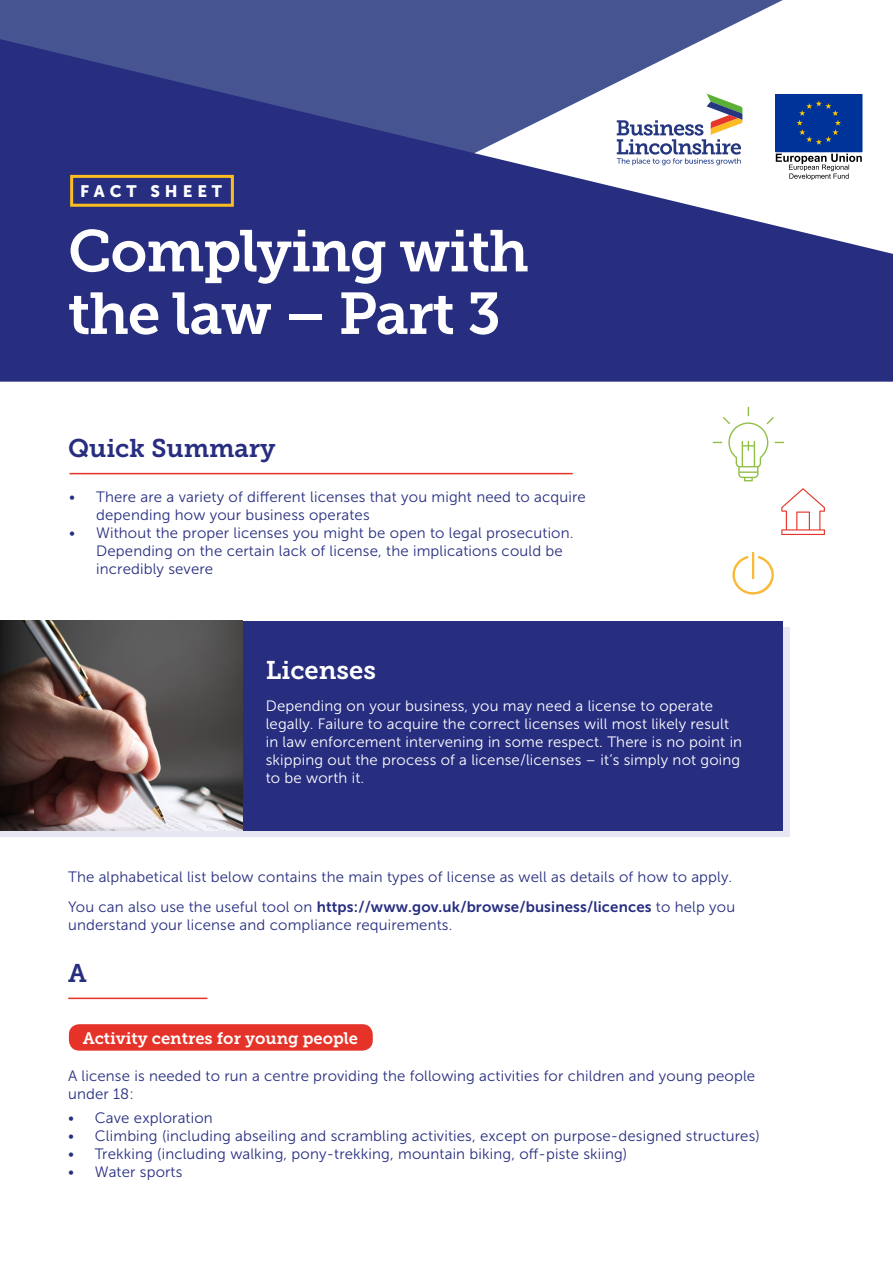
<style>
.page{position:relative;width:893px;height:1263px;background:#fff}
.page>*{position:absolute;margin:0;border:0;box-sizing:border-box;transform-origin:0 0}
.t1{font:58.5px/62.6px "Museo Slab 700";letter-spacing:-.02em;color:#fff}
.t2{font:25.5px "Museo Slab 700";color:#272e80}
.t3{font:25.5px "Museo Slab 700";color:#fff}
.t4{font:16.5px "Museo Slab 700";color:#fff}
.t5{font:16.5px "Museo Sans 900";letter-spacing:.3em;color:#fff}
.t6{font:15px/18px "Museo Sans 300";letter-spacing:.01em;color:#272e80}
.t7{font:15px/18px "Museo Sans 300";letter-spacing:.01em;color:#fff}
.t8{font:15px "Museo Sans 700";letter-spacing:.01em;color:#272e80}
.s1{font-family:"Museo Sans 300"}
</style>
<div class="page">
<div style="left:0;top:628px;width:790px;height:209px;background:#e7e6f3"></div>
<div style="left:0;top:0;width:783px;height:39px;background:#475492"></div>
<svg style="left:0;top:39px;width:893px;height:343px;fill:#272e80"></svg>
<svg style="left:776px;top:154px;width:86px;height:26px"></svg>
<div style="left:776px;top:94px;width:86px;height:58px;background:#039"></div>
<svg style="left:796px;top:101px;width:45px;height:44px"></svg>
<svg style="left:617px;top:94px;width:125px;height:71px"></svg>
<div style="left:70px;top:175px;width:164px;height:32px;border:3px solid #fbbd1f"></div>
<div style="left:242px;top:621px;width:541px;height:209px;background:#272e80"></div>
<img style="left:0;top:621px;width:242px;height:209px">
<svg style="left:713px;top:407px;width:71px;height:74px"></svg>
<svg style="left:732px;top:553px;width:42px;height:42px"></svg>
<div style="left:752px;top:552px;width:2px;height:27px;border:2px solid #faba38"></div>
<svg style="left:781px;top:488px;width:44px;height:47px"></svg>
<hr style="left:70px;top:473px;width:502px;height:1px;background:#e63329">
<hr style="left:69px;top:997px;width:138px;height:2px;background:#e63329">
<div style="left:69px;top:1024px;width:304px;height:27px;background:#e63329;border-radius:11px"></div>
<p class="t5" style="left:80px;top:182px;width:143px">FACT SHEET</p>
<h1 class="t1" style="left:68px;top:220px;width:462px">Complying with the law – Part 3</h1>
<h2 class="t2" style="left:68px;top:434px;width:209px">Quick Summary</h2>
<p class="t6" style="left:96px;top:488px;width:491px;text-indent:-27px">• There are a variety of different licenses that you might need to acquire depending how your business operates</p>
<p class="t6" style="left:96px;top:524px;width:479px;text-indent:-27px">• Without the proper licenses you might be open to legal prosecution.<br>Depending on the certain lack of license, the implications could be incredibly severe</p>
<h2 class="t3" style="left:266px;top:656px;width:112px">Licenses</h2>
<p class="t7" style="left:266px;top:696px;width:478px">Depending on your business, you may need a license to operate legally. Failure to acquire the correct licenses will most likely result in law enforcement intervening in some respect. There is no point in skipping out the process of a license/licenses – it’s simply not going to be worth it.</p>
<p class="t6" style="left:68px;top:868px;width:666px">The alphabetical list below contains the main types of license as well as details of how to apply.</p>
<p class="t8" style="left:68px;top:898px;width:669px"><span class="s1">You can also use the useful tool on</span> https://www.gov.uk/browse/business/licences <span class="s1">to help you</span></p>
<p class="t6" style="left:68px;top:916px;width:386px">understand your license and compliance requirements.</p>
<h2 class="t2" style="left:68px;top:959px;width:20px">A</h2>
<p class="t4" style="left:83px;top:1028px;width:277px">Activity centres for young people</p>
<p class="t6" style="left:68px;top:1066px;width:689px">A license is needed to run a centre providing the following activities for children and young people under 18:</p>
<p class="t6" style="left:68px;top:1108px;width:146px">• Cave exploration</p>
<p class="t6" style="left:68px;top:1126px;width:693px">• Climbing (including abseiling and scrambling activities, except on purpose-designed structures)</p>
<p class="t6" style="left:68px;top:1144px;width:561px">• Trekking (including walking, pony-trekking, mountain biking, off-piste skiing)</p>
<p class="t6" style="left:68px;top:1162px;width:116px">• Water sports</p>
</div>
